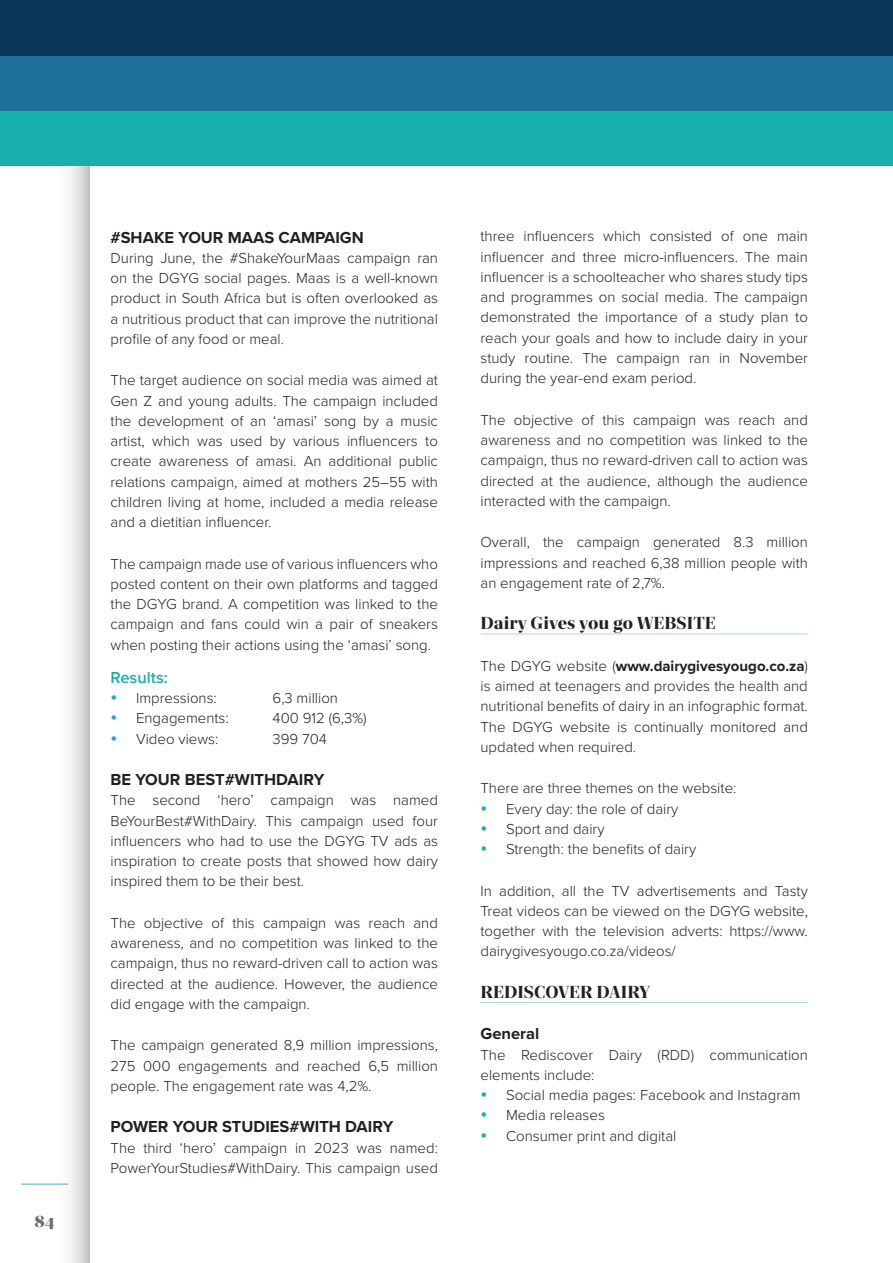
<style>
.page{position:relative;width:893px;height:1263px;background:#fff}
.page>*{position:absolute;margin:0;border:0;box-sizing:border-box;transform-origin:0 0}
.project_h_level2{font:800 18px "Quinn Display";color:#231f20}
.t1{font:900 18px "Quinn Display";color:#6c6d70}
.project_header_l3{font:700 16.5px "Proxima Nova";color:#231f20}
.project_head_l4{font:600 16.5px "Proxima Nova";color:#1cadae}
.body{font:300 15px/20.2px "Proxima Nova";color:#231f20;text-align:justify}
.Body_no__b4{font:300 15px/20.2px "Proxima Nova";color:#231f20;text-align:justify}
.s1{font-weight:700}
</style>
<div class="page">
<div style="left:47px;top:0;width:42px;height:1263px;background:linear-gradient(to right,#fff,#d3d4d7)"></div>
<hr style="left:21px;top:1183px;width:47px;height:2px;background:#86c9ca">
<div style="left:0;top:111px;width:893px;height:55px;background:#18afaf"></div>
<div style="left:0;top:55px;width:893px;height:56px;background:#1f719d"></div>
<div style="left:0;top:0;width:893px;height:55px;background:#0a365a"></div>
<hr style="left:480px;top:633px;width:328px;height:1px;background:#aed8d9">
<hr style="left:480px;top:1002px;width:328px;height:1px;background:#aed8d9">
<p class="t1" style="left:35px;top:1210px;width:22px">84</p>
<p class="project_header_l3" style="left:111px;top:225px;width:255px">#SHAKE YOUR MAAS CAMPAIGN</p>
<p class="Body_no__b4" style="left:111px;top:247px;width:329px">During June, the #ShakeYourMaas campaign ran on the DGYG social pages. Maas is a well-known product in South Africa but is often overlooked as a nutritious product that can improve the nutritional profile of any food or meal.</p>
<p class="body" style="left:111px;top:369px;width:329px">The target audience on social media was aimed at Gen Z and young adults. The campaign included the development of an ‘amasi’ song by a music artist, which was used by various influencers to create awareness of amasi. An additional public relations campaign, aimed at mothers 25–55 with children living at home, included a media release and a dietitian influencer.</p>
<p class="body" style="left:111px;top:553px;width:329px">The campaign made use of various influencers who posted content on their own platforms and tagged the DGYG brand. A competition was linked to the campaign and fans could win a pair of sneakers when posting their actions using the ‘amasi’ song.</p>
<p class="project_head_l4" style="left:111px;top:665px;width:59px">Results:</p>
<p class="Body_no__b4" style="left:136px;top:687px;width:82px">Impressions:</p>
<p class="Body_no__b4" style="left:273px;top:687px;width:67px">6,3 million</p>
<p class="Body_no__b4" style="left:136px;top:707px;width:94px">Engagements:</p>
<p class="Body_no__b4" style="left:273px;top:707px;width:96px">400 912 (6,3%)</p>
<p class="Body_no__b4" style="left:136px;top:727px;width:84px">Video views:</p>
<p class="Body_no__b4" style="left:273px;top:727px;width:56px">399 704</p>
<p class="project_header_l3" style="left:111px;top:767px;width:215px">BE YOUR BEST#WITHDAIRY</p>
<p class="Body_no__b4" style="left:111px;top:789px;width:329px">The second ‘hero’ campaign was named BeYourBest#WithDairy. This campaign used four influencers who had to use the DGYG TV ads as inspiration to create posts that showed how dairy inspired them to be their best.</p>
<p class="body" style="left:111px;top:912px;width:329px">The objective of this campaign was reach and awareness, and no competition was linked to the campaign, thus no reward-driven call to action was directed at the audience. However, the audience did engage with the campaign.</p>
<p class="body" style="left:111px;top:1034px;width:329px">The campaign generated 8,9 million impressions, 275 000 engagements and reached 6,5 million people. The engagement rate was 4,2%.</p>
<p class="project_header_l3" style="left:111px;top:1114px;width:284px">POWER YOUR STUDIES#WITH DAIRY</p>
<p class="Body_no__b4" style="left:111px;top:1137px;width:329px">The third ‘hero’ campaign in 2023 was named:<br>PowerYourStudies#WithDairy. This campaign used</p>
<p class="Body_no__b4" style="left:480px;top:226px;width:329px">three influencers which consisted of one main influencer and three micro-influencers. The main influencer is a schoolteacher who shares study tips and programmes on social media. The campaign demonstrated the importance of a study plan to reach your goals and how to include dairy in your study routine. The campaign ran in November during the year-end exam period.</p>
<p class="body" style="left:480px;top:409px;width:329px">The objective of this campaign was reach and awareness and no competition was linked to the campaign, thus no reward-driven call to action was directed at the audience, although the audience interacted with the campaign.</p>
<p class="body" style="left:480px;top:531px;width:329px">Overall, the campaign generated 8.3 million impressions and reached 6,38 million people with an engagement rate of 2,7%.</p>
<p class="project_h_level2" style="left:480px;top:612px;width:237px">Dairy Gives you go WEBSITE</p>
<p class="body" style="left:480px;top:655px;width:329px">The DGYG website (<span class="s1">www.dairygivesyougo.co.za</span>) is aimed at teenagers and provides the health and nutritional benefits of dairy in an infographic format.<br>The DGYG website is continually monitored and updated when required.</p>
<p class="body" style="left:480px;top:777px;width:257px">There are three themes on the website:</p>
<p class="Body_no__b4" style="left:506px;top:798px;width:174px">Every day: the role of dairy</p>
<p class="Body_no__b4" style="left:506px;top:818px;width:100px">Sport and dairy</p>
<p class="Body_no__b4" style="left:506px;top:838px;width:192px">Strength: the benefits of dairy</p>
<p class="body" style="left:480px;top:880px;width:329px">In addition, all the TV advertisements and Tasty Treat videos can be viewed on the DGYG website, together with the television adverts: https://www. dairygivesyougo.co.za/videos/</p>
<p class="project_h_level2" style="left:480px;top:981px;width:171px">REDISCOVER DAIRY</p>
<p class="project_header_l3" style="left:480px;top:1021px;width:60px">General</p>
<p class="Body_no__b4" style="left:480px;top:1044px;width:329px">The Rediscover Dairy (RDD) communication elements include:</p>
<p class="Body_no__b4" style="left:506px;top:1084px;width:296px">Social media pages: Facebook and Instagram</p>
<p class="Body_no__b4" style="left:506px;top:1104px;width:100px">Media releases</p>
<p class="Body_no__b4" style="left:506px;top:1125px;width:172px">Consumer print and digital</p>
</div>
